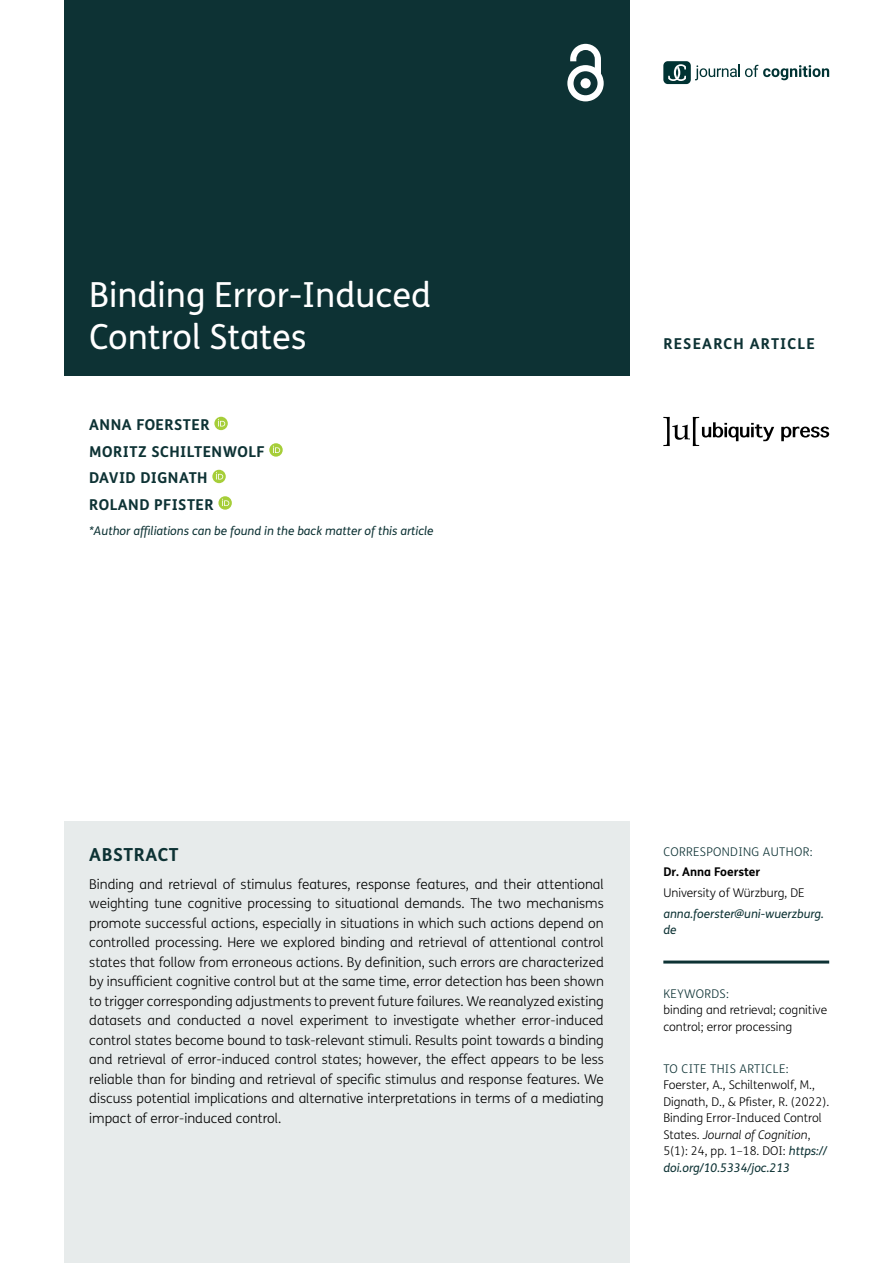
<style>
.page{position:relative;width:893px;height:1263px;background:#fff}
.page>*{position:absolute;margin:0;border:0;box-sizing:border-box;transform-origin:0 0}
.Article_Title{font:34.5px/42px "FS Me";color:#fff}
.t1{font:700 18px "FS Me";letter-spacing:.03em;color:#0d3234}
.Cover_Authors{font:700 15px "FS Me";letter-spacing:.03em;color:#0d3234}
.Cover_Authors-2{font:700 15px "FS Me";letter-spacing:.075em;color:#0d3234}
.Abstract_Copy{font:300 13.5px/19.5px "FS Me";color:#000;text-align:justify}
.t2{font:300 12px/16.5px "FS Me";color:#000}
.t3{font:italic 12px/16.5px "FS Me";color:#0d3234}
.t4{font:300 12px "FS Me";letter-spacing:.03em;color:#0d3234}
.t5{font:700 12px "FS Me";color:#000}
.s1{font-style:italic}
.s2{font-weight:400;font-style:italic;color:#0d3234}
</style>
<div class="page">
<div style="left:64px;top:0;width:565px;height:376px;background:#0d3234"></div>
<svg style="left:567px;top:44px;width:37px;height:57px"></svg>
<svg style="left:781px;top:427px;width:48px;height:14px"></svg>
<svg style="left:663px;top:417px;width:111px;height:29px"></svg>
<svg style="left:695px;top:65px;width:134px;height:15px"></svg>
<div style="left:663px;top:61px;width:28px;height:23px;background:#033;border-radius:4px"></div>
<svg style="left:668px;top:64px;width:18px;height:17px"></svg>
<hr style="left:663px;top:960px;width:166px;height:3px;background:#0d3234">
<div style="left:64px;top:822px;width:565px;height:441px;background:#e7ebeb"></div>
<svg style="left:214px;top:417px;width:14px;height:13px"></svg>
<svg style="left:218px;top:419px;width:7px;height:7px"></svg>
<svg style="left:269px;top:443px;width:14px;height:14px"></svg>
<svg style="left:273px;top:446px;width:7px;height:7px"></svg>
<svg style="left:212px;top:470px;width:14px;height:13px"></svg>
<svg style="left:216px;top:472px;width:7px;height:7px"></svg>
<svg style="left:218px;top:496px;width:14px;height:14px"></svg>
<svg style="left:222px;top:499px;width:7px;height:7px"></svg>
<h1 class="Article_Title" style="left:89px;top:274px;width:343px">Binding Error-Induced<br>Control States</h1>
<p class="Cover_Authors" style="left:89px;top:415px;width:122px">ANNA FOERSTER</p>
<p class="Cover_Authors" style="left:89px;top:442px;width:177px">MORITZ SCHILTENWOLF</p>
<p class="Cover_Authors" style="left:89px;top:468px;width:120px">DAVID DIGNATH</p>
<p class="Cover_Authors" style="left:89px;top:495px;width:126px">ROLAND PFISTER</p>
<p class="t3" style="left:89px;top:522px;width:346px">*Author affiliations can be found in the back matter of this article</p>
<p class="Cover_Authors-2" style="left:663px;top:334px;width:153px">RESEARCH ARTICLE</p>
<h1 class="t1" style="left:89px;top:843px;width:91px">ABSTRACT</h1>
<p class="Abstract_Copy" style="left:89px;top:874px;width:516px">Binding and retrieval of stimulus features, response features, and their attentional weighting tune cognitive processing to situational demands. The two mechanisms promote successful actions, especially in situations in which such actions depend on controlled processing. Here we explored binding and retrieval of attentional control states that follow from erroneous actions. By definition, such errors are characterized by insufficient cognitive control but at the same time, error detection has been shown to trigger corresponding adjustments to prevent future failures. We reanalyzed existing datasets and conducted a novel experiment to investigate whether error-induced control states become bound to task-relevant stimuli. Results point towards a binding and retrieval of error-induced control states; however, the effect appears to be less reliable than for binding and retrieval of specific stimulus and response features. We discuss potential implications and alternative interpretations in terms of a mediating impact of error-induced control.</p>
<p class="t4" style="left:663px;top:844px;width:151px">CORRESPONDING AUTHOR:</p>
<p class="t5" style="left:663px;top:864px;width:99px">Dr. Anna Foerster</p>
<p class="t2" style="left:663px;top:885px;width:143px">University of Würzburg, DE</p>
<p class="t3" style="left:663px;top:905px;width:162px">anna.foerster@uni-wuerzburg. de</p>
<p class="t4" style="left:663px;top:986px;width:67px">KEYWORDS:</p>
<p class="t2" style="left:663px;top:1002px;width:165px">binding and retrieval; cognitive control; error processing</p>
<p class="t4" style="left:663px;top:1061px;width:127px">TO CITE THIS ARTICLE:</p>
<p class="t2" style="left:663px;top:1077px;width:167px">Foerster, A., Schiltenwolf, M.,<br>Dignath, D., &amp; Pfister, R. (2022).<br>Binding Error-Induced Control<br>States. <span class="s1">Journal of Cognition</span>,<br>5(1): 24, pp. 1–18. DOI: <span class="s2">https:// doi.org/10.5334/joc.213</span></p>
</div>
